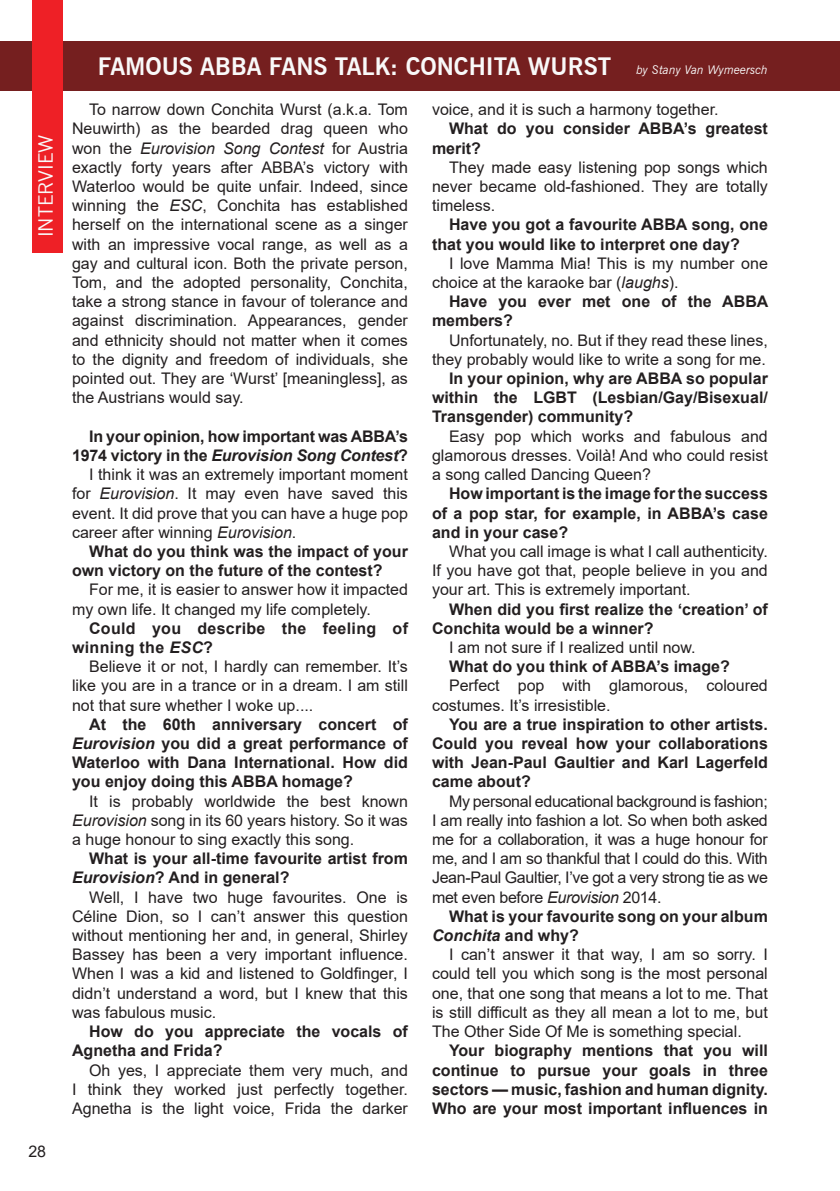
<style>
.page{position:relative;width:840px;height:1191px;background:#fff}
.page>*{position:absolute;margin:0;border:0;box-sizing:border-box;transform-origin:0 0}
.t1{font:700 24px "News Gothic BT";color:#f9f9f9}
.t2{font:20px "News Gothic BT";color:#f9f9f9}
.t3{font:16px/19.2px "Arial";color:#231f20;text-align:justify}
.t4{font:700 16px/19.2px "Arial";color:#231f20}
.t5{font:700 16px/19.2px "Arial";letter-spacing:.02em;color:#231f20}
.t6{font:italic 700 16px "Arial";letter-spacing:-.01em;color:#231f20}
.t7{font:italic 12px "News Gothic BT";color:#f9f9f9}
.s1{font-style:italic}
.s2{font-style:normal}
</style>
<div class="page">
<div style="left:0;top:42px;width:839px;height:49px;background:#751f1f"></div>
<div style="left:32px;top:0;width:31px;height:253px;background:#ee2026"></div>
<p class="t2" style="left:33px;top:237px;width:104px;rotate:-90deg">INTERVIEW</p>
<p class="t3" style="left:28px;top:1142px;width:19px">28</p>
<h1 class="t1" style="left:98px;top:51px;width:514px">FAMOUS ABBA FANS TALK: CONCHITA WURST</h1>
<p class="t7" style="left:460px;top:63px;width:133px">by Stany Van Wymeersch</p>
<p class="t7" style="left:636px;top:63px;width:133px">by Stany Van Wymeersch</p>
<p class="t3" style="left:72px;top:100px;width:337px;text-indent:17px">To narrow down Conchita Wurst (a.k.a. Tom Neuwirth) as the bearded drag queen who won the <span class="s1">Eurovision Song Contest</span> for Austria exactly forty years after ABBA’s victory with Waterloo would be quite unfair. Indeed, since winning the <span class="s1">ESC</span>, Conchita has established herself on the international scene as a singer with an impressive vocal range, as well as a gay and cultural icon. Both the private person, Tom, and the adopted personality, Conchita, take a strong stance in favour of tolerance and against discrimination. Appearances, gender and ethnicity should not matter when it comes to the dignity and freedom of individuals, she pointed out. They are ‘Wurst’ [meaningless], as the Austrians would say.</p>
<p class="t4" style="left:89px;top:426px;width:320px">In your opinion, how important was ABBA’s</p>
<p class="t6" style="left:72px;top:444px;width:337px"><span class="s2">1974 victory in the</span> Eurovision Song Contest<span class="s2">?</span></p>
<p class="t3" style="left:89px;top:465px;width:320px">I think it was an extremely important moment</p>
<p class="t3" style="left:72px;top:484px;width:337px">for <span class="s1">Eurovision</span>. It may even have saved this</p>
<p class="t3" style="left:72px;top:503px;width:337px">event. It did prove that you can have a huge pop</p>
<p class="t3" style="left:72px;top:522px;width:226px">career after winning <span class="s1">Eurovision</span>.</p>
<p class="t4" style="left:89px;top:542px;width:320px">What do you think was the impact of your</p>
<p class="t4" style="left:72px;top:561px;width:312px">own victory on the future of the contest?</p>
<p class="t3" style="left:72px;top:580px;width:337px;text-indent:17px">For me, it is easier to answer how it impacted my own life. It changed my life completely.</p>
<p class="t5" style="left:72px;top:618px;width:337px;text-indent:17px">Could you describe the feeling of winning the <span class="s1">ESC</span>?</p>
<p class="t3" style="left:72px;top:657px;width:337px;text-indent:17px">Believe it or not, I hardly can remember. It’s like you are in a trance or in a dream. I am still not that sure whether I woke up....</p>
<p class="t4" style="left:72px;top:714px;width:337px;text-align:justify;text-indent:17px">At the 60th anniversary concert of <span class="s1">Eurovision</span> you did a great performance of Waterloo with Dana International. How did you enjoy doing this ABBA homage?</p>
<p class="t3" style="left:72px;top:791px;width:337px;text-indent:17px">It is probably worldwide the best known <span class="s1">Eurovision</span> song in its 60 years history. So it was a huge honour to sing exactly this song.</p>
<p class="t4" style="left:72px;top:849px;width:337px;text-indent:17px">What is your all-time favourite artist from<br><span class="s1">Eurovision</span>? And in general?</p>
<p class="t3" style="left:72px;top:887px;width:337px;text-indent:17px">Well, I have two huge favourites. One is Céline Dion, so I can’t answer this question without mentioning her and, in general, Shirley Bassey has been a very important influence.<br>When I was a kid and listened to Goldfinger, I didn’t understand a word, but I knew that this was fabulous music.</p>
<p class="t4" style="left:72px;top:1022px;width:337px;text-indent:17px">How do you appreciate the vocals of<br>Agnetha and Frida?</p>
<p class="t3" style="left:72px;top:1060px;width:337px;text-indent:17px">Oh yes, I appreciate them very much, and I think they worked just perfectly together.<br>Agnetha is the light voice, Frida the darker</p>
<p class="t3" style="left:432px;top:100px;width:288px">voice, and it is such a harmony together.</p>
<p class="t4" style="left:432px;top:119px;width:337px;text-indent:17px">What do you consider ABBA’s greatest merit?</p>
<p class="t3" style="left:432px;top:157px;width:337px;text-indent:17px">They made easy listening pop songs which never became old-fashioned. They are totally timeless.</p>
<p class="t4" style="left:432px;top:215px;width:337px;text-indent:17px">Have you got a favourite ABBA song, one that you would like to interpret one day?</p>
<p class="t3" style="left:432px;top:253px;width:337px;text-indent:17px">I love Mamma Mia! This is my number one choice at the karaoke bar (<span class="s1">laughs</span>).</p>
<p class="t4" style="left:432px;top:292px;width:338px;text-indent:17px">Have you ever met one of the ABBA members?</p>
<p class="t3" style="left:432px;top:330px;width:337px;text-align:right">Unfortunately, no. But if they read these lines, they probably would like to write a song for me.</p>
<p class="t4" style="left:432px;top:369px;width:337px;text-align:justify;text-indent:17px">In your opinion, why are ABBA so popular within the LGBT (Lesbian/Gay/Bisexual/ Transgender) community?</p>
<p class="t3" style="left:432px;top:426px;width:337px;text-indent:17px">Easy pop which works and fabulous and glamorous dresses. Voilà! And who could resist a song called Dancing Queen?</p>
<p class="t4" style="left:432px;top:484px;width:337px;text-align:justify;text-indent:17px">How important is the image for the success of a pop star, for example, in ABBA’s case and in your case?</p>
<p class="t3" style="left:432px;top:541px;width:337px;text-indent:17px">What you call image is what I call authenticity.<br>If you have got that, people believe in you and your art. This is extremely important.</p>
<p class="t4" style="left:432px;top:599px;width:337px;text-indent:17px">When did you first realize the ‘creation’ of<br>Conchita would be a winner?</p>
<p class="t3" style="left:449px;top:637px;width:248px">I am not sure if I realized until now.</p>
<p class="t4" style="left:449px;top:657px;width:282px">What do you think of ABBA’s image?</p>
<p class="t3" style="left:432px;top:676px;width:337px;text-indent:17px">Perfect pop with glamorous, coloured costumes. It’s irresistible.</p>
<p class="t4" style="left:432px;top:714px;width:337px;text-align:justify;text-indent:17px">You are a true inspiration to other artists.<br>Could you reveal how your collaborations with Jean-Paul Gaultier and Karl Lagerfeld came about?</p>
<p class="t3" style="left:432px;top:791px;width:337px;text-indent:17px">My personal educational background is fashion; I am really into fashion a lot. So when both asked me for a collaboration, it was a huge honour for me, and I am so thankful that I could do this. With Jean-Paul Gaultier, I’ve got a very strong tie as we met even before <span class="s1">Eurovision</span> 2014.</p>
<p class="t4" style="left:432px;top:906px;width:337px;text-indent:17px">What is your favourite song on your album<br><span class="s1">Conchita</span> and why?</p>
<p class="t3" style="left:432px;top:945px;width:337px;text-indent:17px">I can’t answer it that way, I am so sorry. I could tell you which song is the most personal one, that one song that means a lot to me. That is still difficult as they all mean a lot to me, but The Other Side Of Me is something special.</p>
<p class="t4" style="left:432px;top:1041px;width:337px;text-align:justify;text-indent:17px">Your biography mentions that you will continue to pursue your goals in three sectors — music, fashion and human dignity.<br>Who are your most important influences in</p>
</div>
